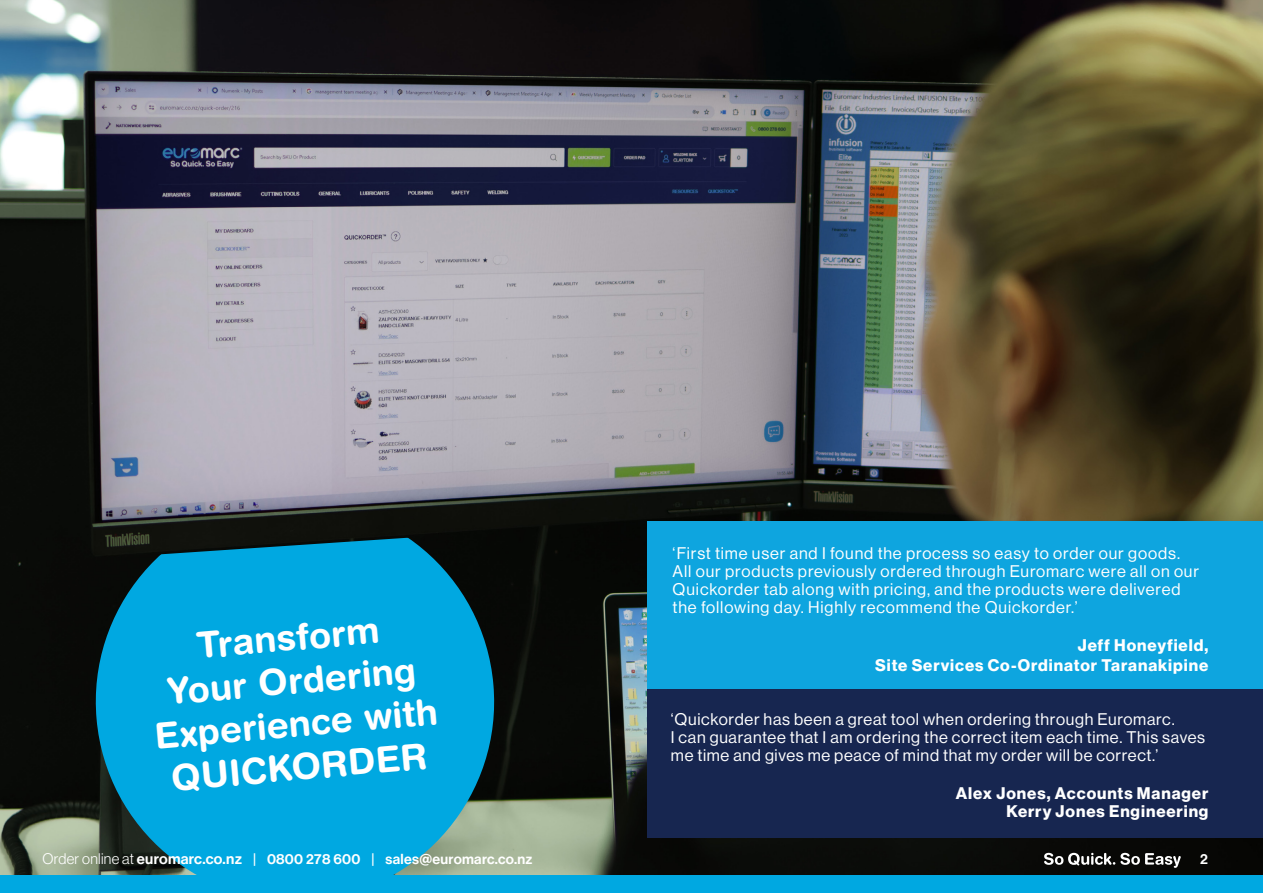
<style>
.page{position:relative;width:1263px;height:893px;background:#fff}
.page>*{position:absolute;margin:0;border:0;box-sizing:border-box;transform-origin:0 0}
.t1{font:700 36px/43.2px "Helvetica Rounded LT Std";color:#fff;text-align:center}
.Body__W{font:16.5px/18px "Neue Haas Display";letter-spacing:.045em;color:#fff}
.Body__W-2{font:700 16.5px/18px "Neue Haas Display";letter-spacing:.055em;color:#fff;text-align:right}
.t2{font:14.25px "Neue Haas Display Mediu";letter-spacing:.02em;color:#fff}
.s1{font-family:"Neue Haas Display";font-weight:300;font-size:15px}
.s2{font-size:15px}
</style>
<div class="page">
<img style="left:0;top:0;width:1263px;height:876px">
<svg style="left:87px;top:531px;width:416px;height:345px;background:#088fba"></svg>
<div style="left:647px;top:689px;width:616px;height:149px;background:#172650"></div>
<div style="left:647px;top:521px;width:616px;height:168px;background:#0ea5df"></div>
<div style="left:0;top:876px;width:1263px;height:17px;background:#00a8e1"></div>
<svg style="left:1044px;top:853px;width:137px;height:15px"></svg>
<p class="t1" style="left:145px;top:628px;width:286px;rotate:-5deg">Transform<br>Your Ordering<br>Experience with<br>QUICKORDER</p>
<p class="Body__W" style="left:673px;top:544px;width:528px">‘First time user and I found the process so easy to order our goods.<br>All our products previously ordered through Euromarc were all on our Quickorder tab along with pricing, and the products were delivered the following day. Highly recommend the Quickorder.’</p>
<p class="Body__W-2" style="left:1078px;top:636px;width:132px">Jeff Honeyfield,</p>
<p class="Body__W-2" style="left:875px;top:656px;width:335px">Site Services Co-Ordinator Taranakipine</p>
<p class="Body__W" style="left:671px;top:710px;width:536px">‘Quickorder has been a great tool when ordering through Euromarc.<br>I can guarantee that I am ordering the correct item each time. This saves me time and gives me peace of mind that my order will be correct.’</p>
<p class="Body__W-2" style="left:956px;top:785px;width:254px">Alex Jones, Accounts Manager<br>Kerry Jones Engineering</p>
<p class="t2" style="left:43px;top:851px;width:491px"><span class="s1">Order online at</span> <span class="s2">euromarc.co.nz</span> | 0800 278 600 | sales@euromarc.co.nz</p>
<p class="t2" style="left:1200px;top:851px;width:9px">2</p>
</div>
